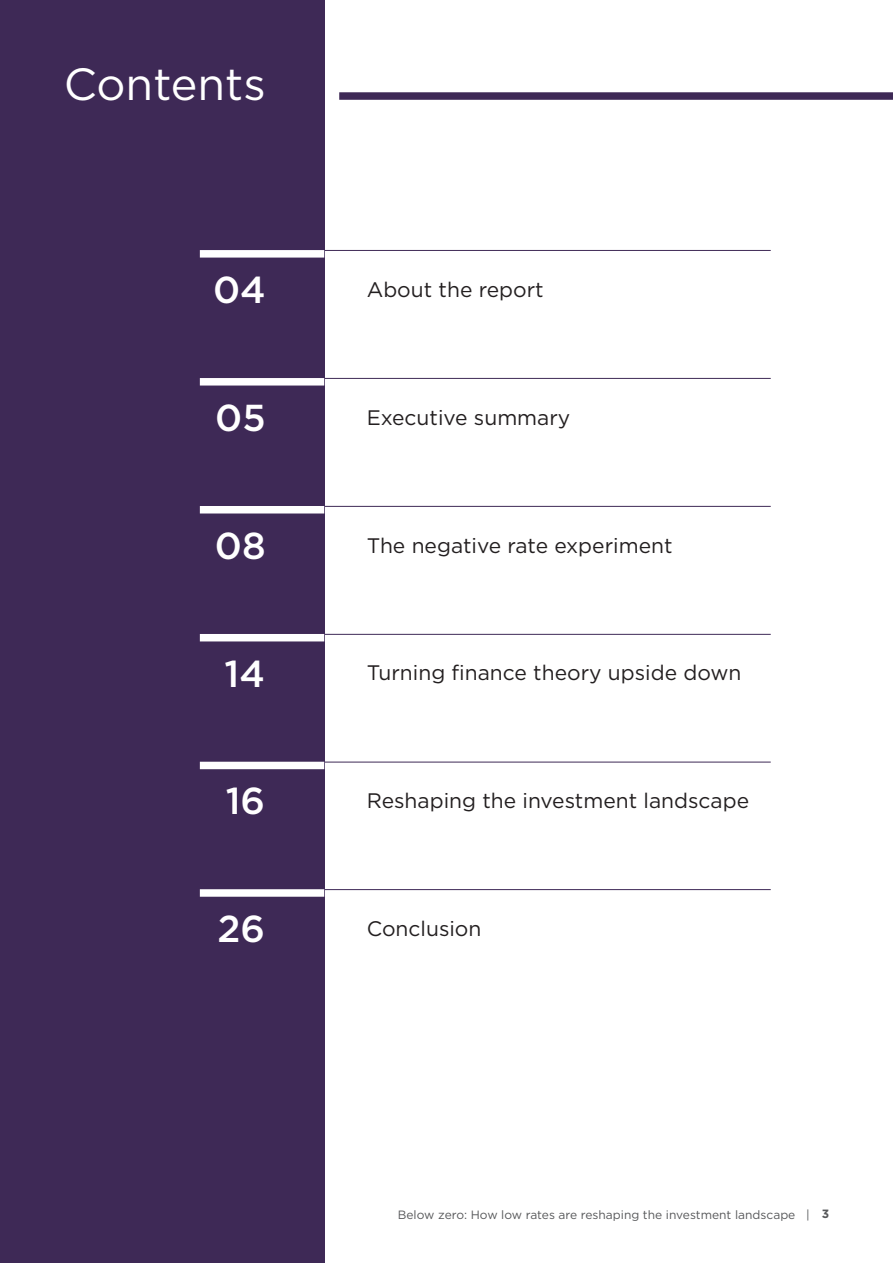
<style>
.page{position:relative;width:893px;height:1263px;background:#fff}
.page>*{position:absolute;margin:0;border:0;box-sizing:border-box;transform-origin:0 0}
.t1{font:45px "Gotham";color:#fff}
.t2{font:500 37.5px "Gotham";color:#fff}
.t3{font:21px "Gotham";color:#231f20}
.t4{font:12px "Gotham";color:#57585a}
.s1{font-weight:700}
</style>
<div class="page">
<div style="left:0;top:0;width:324px;height:1263px;background:#3e2956"></div>
<hr style="left:324px;top:250px;width:447px;height:1px;background:#3e2956">
<div style="left:200px;top:250px;width:124px;height:8px;background:#fff"></div>
<hr style="left:324px;top:378px;width:447px;height:1px;background:#3e2956">
<hr style="left:324px;top:506px;width:447px;height:1px;background:#3e2956">
<hr style="left:324px;top:634px;width:447px;height:1px;background:#3e2956">
<hr style="left:324px;top:762px;width:447px;height:1px;background:#3e2956">
<hr style="left:324px;top:889px;width:447px;height:1px;background:#3e2956">
<div style="left:200px;top:378px;width:124px;height:7px;background:#fff"></div>
<div style="left:200px;top:506px;width:124px;height:7px;background:#fff"></div>
<div style="left:200px;top:634px;width:124px;height:7px;background:#fff"></div>
<div style="left:200px;top:762px;width:124px;height:7px;background:#fff"></div>
<div style="left:200px;top:889px;width:124px;height:8px;background:#fff"></div>
<div style="left:339px;top:92px;width:554px;height:8px;background:#3e2956"></div>
<p class="t1" style="left:64px;top:55px;width:204px">Contents</p>
<p class="t2" style="left:213px;top:265px;width:54px">04</p>
<p class="t3" style="left:367px;top:276px;width:178px">About the report</p>
<p class="t2" style="left:215px;top:393px;width:52px">05</p>
<p class="t3" style="left:367px;top:404px;width:205px">Executive summary</p>
<p class="t2" style="left:215px;top:521px;width:52px">08</p>
<p class="t3" style="left:367px;top:532px;width:307px">The negative rate experiment</p>
<p class="t2" style="left:225px;top:649px;width:42px">14</p>
<p class="t3" style="left:367px;top:659px;width:376px">Turning finance theory upside down</p>
<p class="t2" style="left:226px;top:776px;width:41px">16</p>
<p class="t3" style="left:367px;top:787px;width:384px">Reshaping the investment landscape</p>
<p class="t2" style="left:218px;top:904px;width:49px">26</p>
<p class="t3" style="left:367px;top:915px;width:116px">Conclusion</p>
<p class="t4" style="left:398px;top:1207px;width:433px">Below zero: How low rates are reshaping the investment landscape | <span class="s1">3</span></p>
</div>
